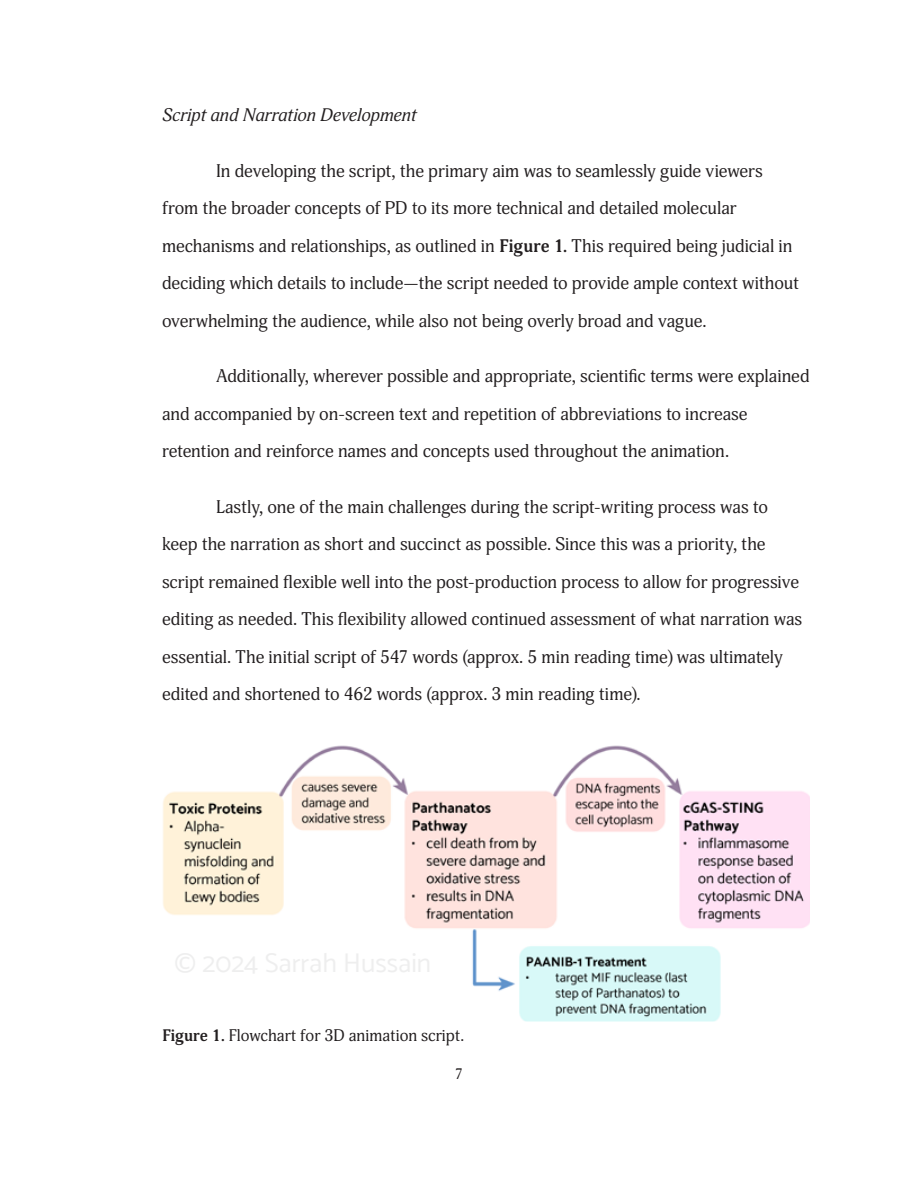
<style>
.page{position:relative;width:918px;height:1188px;background:#fff}
.page>*{position:absolute;margin:0;border:0;box-sizing:border-box;transform-origin:0 0}
.Body_Text{font:18px/37.5px "Adonis";letter-spacing:-.005em;color:#231f20}
.Body_Text-2{font:italic 18px "Adonis";letter-spacing:-.015em;color:#231f20}
.Footnotes{font:16.5px "Adonis";color:#231f20}
.t1{font:15px "Adonis";color:#231f20}
.s1{font-weight:700}
</style>
<div class="page">
<img style="left:163px;top:745px;width:647px;height:277px">
<svg style="left:163px;top:941px;width:287px;height:41px"></svg>
<p class="Body_Text-2" style="left:162px;top:105px;width:256px">Script and Narration Development</p>
<p class="Body_Text" style="left:162px;top:152px;width:638px;text-indent:54px">In developing the script, the primary aim was to seamlessly guide viewers from the broader concepts of PD to its more technical and detailed molecular mechanisms and relationships, as outlined in <span class="s1">Figure 1.</span> This required being judicial in deciding which details to include—the script needed to provide ample context without overwhelming the audience, while also not being overly broad and vague.</p>
<p class="Body_Text" style="left:162px;top:358px;width:649px;text-indent:54px">Additionally, wherever possible and appropriate, scientific terms were explained and accompanied by on-screen text and repetition of abbreviations to increase retention and reinforce names and concepts used throughout the animation.</p>
<p class="Body_Text" style="left:162px;top:488px;width:642px;text-indent:54px">Lastly, one of the main challenges during the script-writing process was to keep the narration as short and succinct as possible. Since this was a priority, the script remained flexible well into the post-production process to allow for progressive editing as needed. This flexibility allowed continued assessment of what narration was essential. The initial script of 547 words (approx. 5 min reading time) was ultimately edited and shortened to 462 words (approx. 3 min reading time).</p>
<p class="Footnotes" style="left:162px;top:1026px;width:304px"><span class="s1">Figure 1.</span> Flowchart for 3D animation script.</p>
<p class="t1" style="left:455px;top:1065px;width:10px">7</p>
</div>
